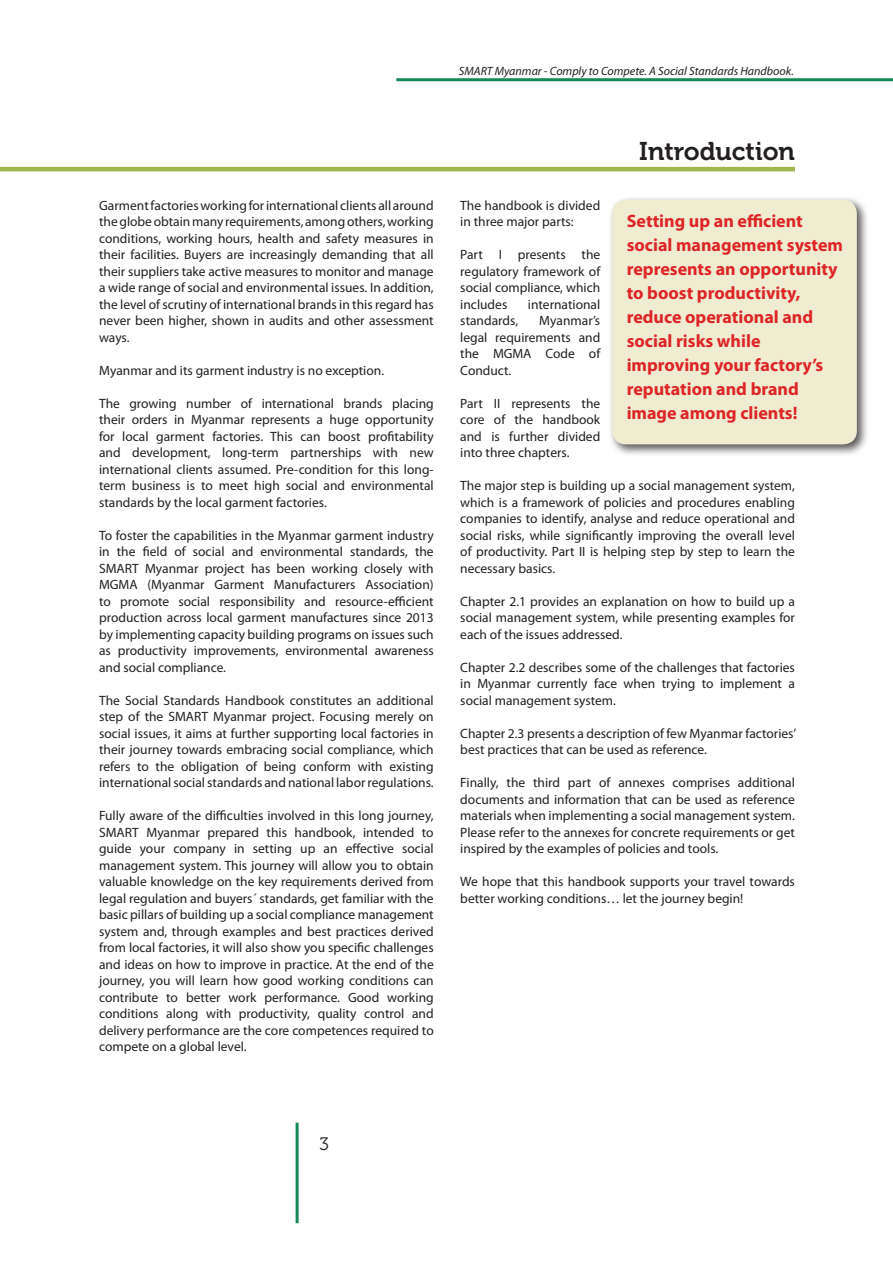
<style>
.page{position:relative;width:893px;height:1263px;background:#fff}
.page>*{position:absolute;margin:0;border:0;box-sizing:border-box;transform-origin:0 0}
.t1{font:25.5px "Museo 700";color:#231f20}
.t2{font:700 18px/24px "Myriad Pro";color:#de2526}
.t3{font:18px "Museo 300";color:#231f20}
.t4{font:13.5px/16.5px "Myriad Pro";color:#231f20;text-align:justify}
.t5{font:italic 12px "Myriad Pro";color:#231f20}
</style>
<div class="page">
<hr style="left:296px;top:1123px;width:3px;height:100px;background:#168957">
<hr style="left:396px;top:78px;width:497px;height:3px;background:#168957">
<hr style="left:0;top:167px;width:795px;height:4px;background:#9eb74f">
<div style="left:608px;top:196px;width:261px;height:261px;background:#231f20;opacity:.75"></div>
<div style="left:613px;top:201px;width:243px;height:243px;background:#efecd2;border-radius:13px"></div>
<div style="left:612px;top:200px;width:245px;height:244px;border:2px solid #efecd2;border-radius:13px"></div>
<p class="t5" style="left:459px;top:63px;width:336px">SMART Myanmar - Comply to Compete. A Social Standards Handbook.</p>
<p class="t4" style="left:99px;top:197px;width:336px">Garment factories working for international clients all around the globe obtain many requirements, among others, working conditions, working hours, health and safety measures in their facilities. Buyers are increasingly demanding that all their suppliers take active measures to monitor and manage a wide range of social and environmental issues. In addition, the level of scrutiny of international brands in this regard has never been higher, shown in audits and other assessment ways.</p>
<p class="t4" style="left:99px;top:362px;width:287px">Myanmar and its garment industry is no exception.</p>
<p class="t4" style="left:99px;top:395px;width:336px">The growing number of international brands placing their orders in Myanmar represents a huge opportunity for local garment factories. This can boost profitability and development, long-term partnerships with new international clients assumed. Pre-condition for this long&shy;term business is to meet high social and environmental standards by the local garment factories.</p>
<p class="t4" style="left:99px;top:527px;width:336px">To foster the capabilities in the Myanmar garment industry in the field of social and environmental standards, the SMART Myanmar project has been working closely with MGMA (Myanmar Garment Manufacturers Association) to promote social responsibility and resource-efficient production across local garment manufactures since 2013 by implementing capacity building programs on issues such as productivity improvements, environmental awareness and social compliance.</p>
<p class="t4" style="left:99px;top:692px;width:336px">The Social Standards Handbook constitutes an additional step of the SMART Myanmar project. Focusing merely on social issues, it aims at further supporting local factories in their journey towards embracing social compliance, which refers to the obligation of being conform with existing international social standards and national labor regulations.</p>
<p class="t4" style="left:99px;top:807px;width:336px">Fully aware of the difficulties involved in this long journey, SMART Myanmar prepared this handbook, intended to guide your company in setting up an effective social management system. This journey will allow you to obtain valuable knowledge on the key requirements derived from legal regulation and buyers´ standards, get familiar with the basic pillars of building up a social compliance management system and, through examples and best practices derived from local factories, it will also show you specific challenges and ideas on how to improve in practice. At the end of the journey, you will learn how good working conditions can contribute to better work performance. Good working conditions along with productivity, quality control and delivery performance are the core competences required to compete on a global level.</p>
<h1 class="t1" style="left:639px;top:137px;width:157px">Introduction</h1>
<p class="t4" style="left:460px;top:197px;width:141px">The handbook is divided in three major parts:</p>
<p class="t4" style="left:460px;top:246px;width:142px">Part I presents the regulatory framework of social compliance, which includes</p>
<h2 class="t2" style="left:627px;top:208px;width:218px">Setting up an efficient social management system represents an opportunity to boost productivity, reduce operational and social risks while improving your factory’s reputation and brand image among clients!</h2>
<p class="t4" style="left:528px;top:296px;width:74px">international</p>
<p class="t4" style="left:460px;top:312px;width:59px">standards,</p>
<p class="t4" style="left:460px;top:312px;width:142px;text-indent:79px">Myanmar’s legal requirements and the MGMA Code of Conduct.</p>
<p class="t4" style="left:460px;top:395px;width:142px">Part II represents the core of the handbook and is further divided into three chapters.</p>
<p class="t4" style="left:460px;top:477px;width:336px">The major step is building up a social management system, which is a framework of policies and procedures enabling companies to identify, analyse and reduce operational and social risks, while significantly improving the overall level of productivity. Part II is helping step by step to learn the necessary basics.</p>
<p class="t4" style="left:460px;top:593px;width:336px">Chapter 2.1 provides an explanation on how to build up a social management system, while presenting examples for each of the issues addressed.</p>
<p class="t4" style="left:460px;top:659px;width:336px">Chapter 2.2 describes some of the challenges that factories in Myanmar currently face when trying to implement a social management system.</p>
<p class="t4" style="left:460px;top:725px;width:337px">Chapter 2.3 presents a description of few Myanmar factories’ best practices that can be used as reference.</p>
<p class="t4" style="left:460px;top:774px;width:336px">Finally, the third part of annexes comprises additional documents and information that can be used as reference materials when implementing a social management system.<br>Please refer to the annexes for concrete requirements or get inspired by the examples of policies and tools.</p>
<p class="t4" style="left:460px;top:873px;width:336px">We hope that this handbook supports your travel towards better working conditions… let the journey begin!</p>
<h2 class="t3" style="left:319px;top:1134px;width:11px">3</h2>
</div>
